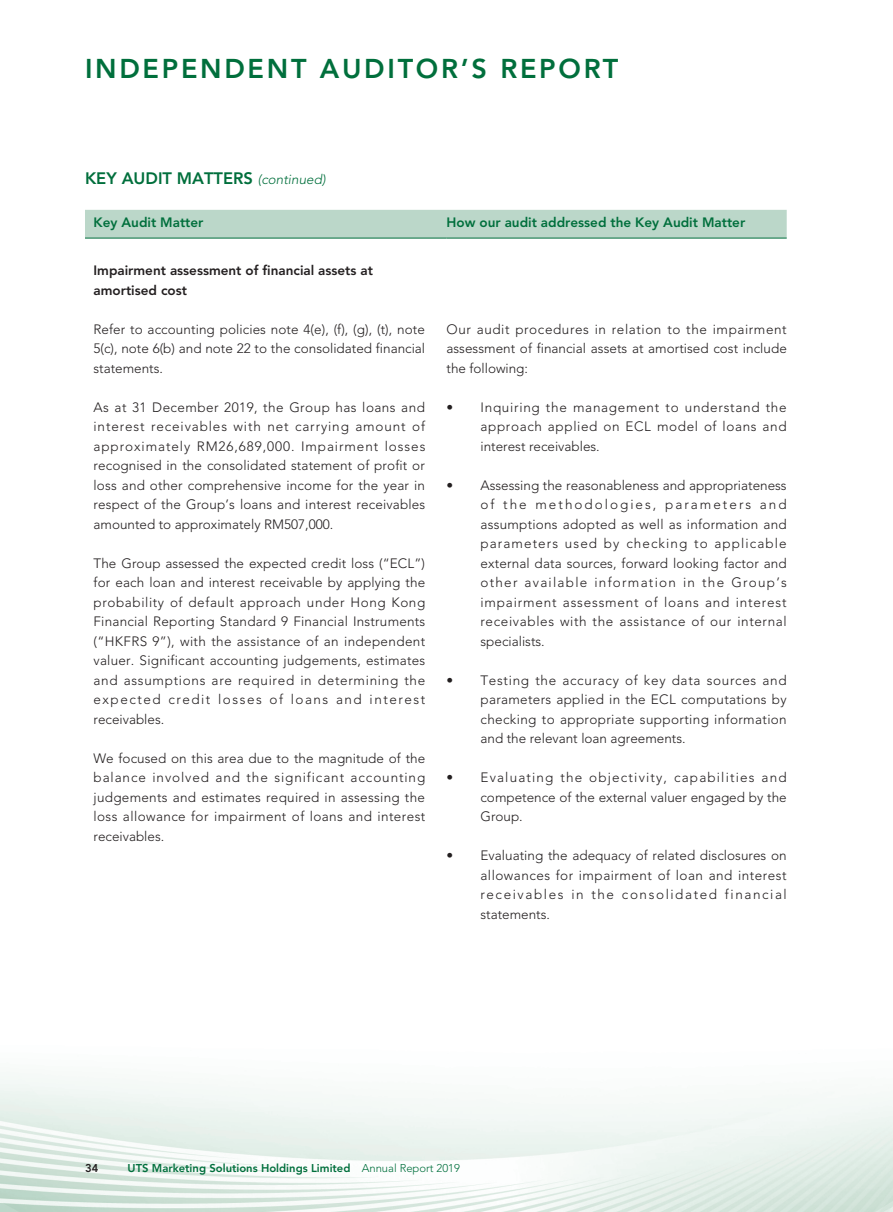
<style>
.page{position:relative;width:893px;height:1212px;background:#fff}
.page>*{position:absolute;margin:0;border:0;box-sizing:border-box;transform-origin:0 0}
.t1{font:800 27px "Avenir LT Std";letter-spacing:.1em;color:#006f3c}
.t2{font:800 16.5px "Avenir LT Std";color:#006f3c}
.t3{font:300 13.5px/19.5px "Avenir LT Std";color:#231f20;text-align:justify}
.t4{font:800 13.5px/19.5px "Avenir LT Std";color:#231f20}
.t5{font:800 13.5px "Avenir LT Std";color:#006f3c}
.t6{font:italic 300 13.5px "Avenir LT Std";color:#006f3c}
.t7{font:800 11.25px "Avenir LT Std";color:#006f3c}
.t8{font:800 11.25px "Avenir LT Std";color:#231f20}
.s1{font-weight:300}
</style>
<div class="page">
<div style="left:85px;top:210px;width:702px;height:28px;background:#bbd7c9"></div>
<hr style="left:85px;top:238px;width:361px;height:1px;background:#006f3c">
<hr style="left:446px;top:238px;width:341px;height:1px;background:#006f3c">
<h1 class="t1" style="left:85px;top:52px;width:535px">INDEPENDENT AUDITOR’S REPORT</h1>
<p class="t2" style="left:85px;top:168px;width:59px">Key Audit</p>
<p class="t2" style="left:177px;top:168px;width:27px">Matters</p>
<p class="t6" style="left:258px;top:171px;width:69px">(continued)</p>
<p class="t5" style="left:94px;top:214px;width:112px">Key Audit Matter</p>
<p class="t5" style="left:446px;top:214px;width:300px">How our audit addressed the Key Audit Matter</p>
<p class="t4" style="left:94px;top:261px;width:281px">Impairment assessment of financial assets at amortised cost</p>
<p class="t3" style="left:94px;top:319px;width:333px">Refer to accounting policies note 4(e), (f), (g), (t), note 5(c), note 6(b) and note 22 to the consolidated financial statements.</p>
<p class="t3" style="left:94px;top:397px;width:333px">As at 31 December 2019, the Group has loans and interest receivables with net carrying amount of approximately RM26,689,000. Impairment losses recognised in the consolidated statement of profit or loss and other comprehensive income for the year in respect of the Group’s loans and interest receivables amounted to approximately RM507,000.</p>
<p class="t3" style="left:94px;top:553px;width:333px">The Group assessed the expected credit loss (“ECL”) for each loan and interest receivable by applying the probability of default approach under Hong Kong Financial Reporting Standard 9 Financial Instruments (“HKFRS 9”), with the assistance of an independent valuer. Significant accounting judgements, estimates and assumptions are required in determining the expected credit losses of loans and interest receivables.</p>
<p class="t3" style="left:94px;top:748px;width:333px">We focused on this area due to the magnitude of the balance involved and the significant accounting judgements and estimates required in assessing the loss allowance for impairment of loans and interest receivables.</p>
<p class="t3" style="left:446px;top:319px;width:342px">Our audit procedures in relation to the impairment assessment of financial assets at amortised cost include the following:</p>
<p class="t3" style="left:480px;top:397px;width:308px;text-indent:-34px">• Inquiring the management to understand the approach applied on ECL model of loans and interest receivables.</p>
<p class="t3" style="left:480px;top:475px;width:308px;text-indent:-34px">• Assessing the reasonableness and appropriateness of the methodologies, parameters and assumptions adopted as well as information and parameters used by checking to applicable external data sources, forward looking factor and other available information in the Group’s impairment assessment of loans and interest receivables with the assistance of our internal specialists.</p>
<p class="t3" style="left:480px;top:670px;width:308px;text-indent:-34px">• Testing the accuracy of key data sources and parameters applied in the ECL computations by checking to appropriate supporting information and the relevant loan agreements.</p>
<p class="t3" style="left:480px;top:768px;width:308px;text-indent:-34px">• Evaluating the objectivity, capabilities and competence of the external valuer engaged by the Group.</p>
<p class="t3" style="left:480px;top:846px;width:308px;text-indent:-34px">• Evaluating the adequacy of related disclosures on allowances for impairment of loan and interest receivables in the consolidated financial statements.</p>
<p class="t8" style="left:85px;top:1162px;width:15px">34</p>
<p class="t7" style="left:128px;top:1162px;width:334px">UTS Marketing Solutions Holdings Limited <span class="s1">Annual Report 2019</span></p>
</div>
